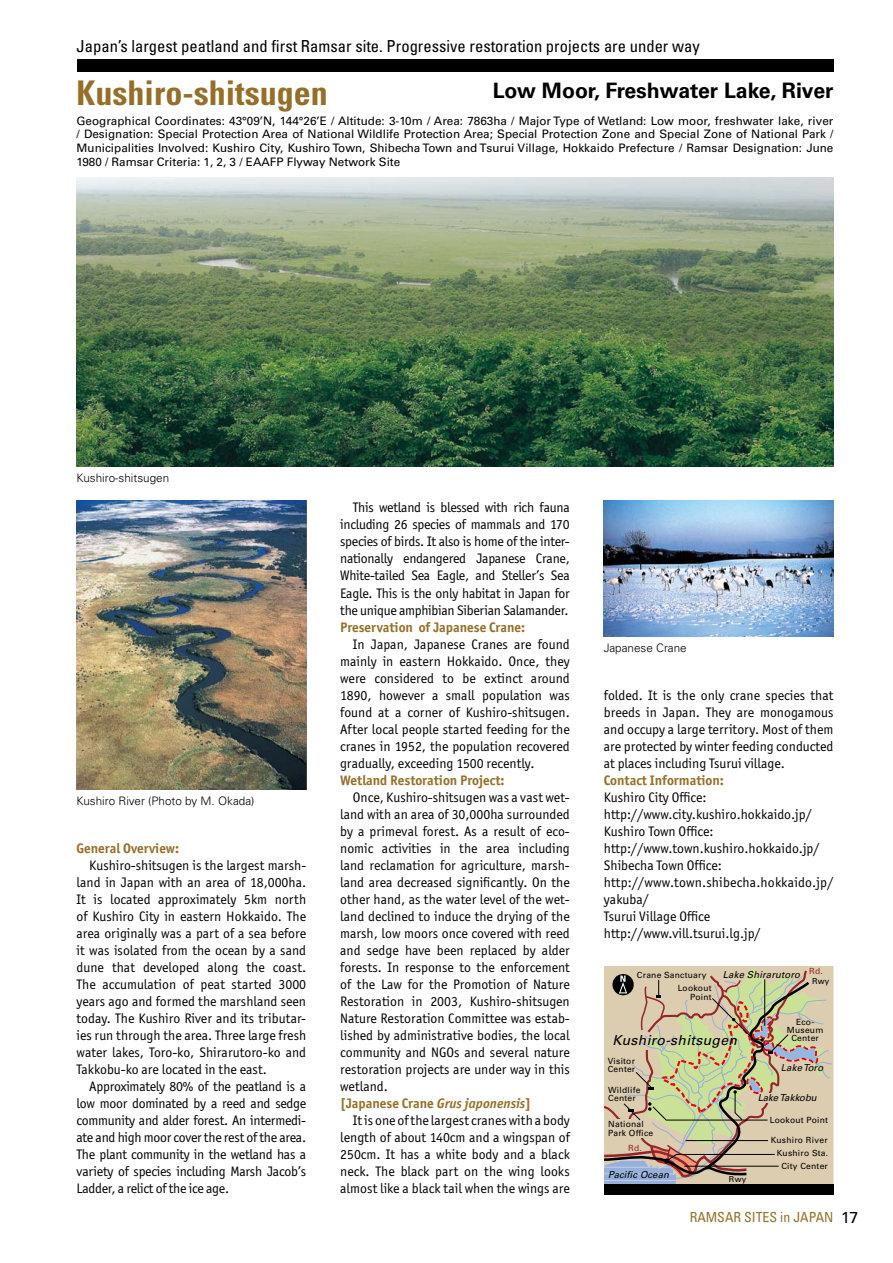
<style>
.page{position:relative;width:893px;height:1263px;background:#fff}
.page>*{position:absolute;margin:0;border:0;box-sizing:border-box;transform-origin:0 0}
.t1{font:700 condensed 34.05px "Univers LT Std";color:#956f29}
.t2{font:700 21.3px "Univers LT Std";color:#000}
.t3{font:condensed 16.65px "Univers LT Std";color:#000}
.t4{font:13.8px/17px "Officina Sans ITC Std";color:#000;text-align:justify}
.t5{font:700 13.8px "Officina Sans ITC Std";color:#956f29}
.t6{font:condensed 13.8px "Univers LT Std";color:#956f29}
.t7{font:italic 13.8px "Univers LT Std";letter-spacing:.025em;color:#000}
.t8{font:11.7px/13.8px "Univers LT Std";color:#000;text-align:justify}
.t9{font:300 11.7px "Univers LT Std";color:#000}
.t10{font:italic 9.6px "Univers LT Std";letter-spacing:.01em;color:#000}
.t11{font:italic 9.6px "Univers LT Std";letter-spacing:-.015em;color:#000}
.t12{font:8.55px/8.6px "Univers LT Std";letter-spacing:.025em;color:#000}
.t13{font:8.55px "Univers LT Std";color:#94252a}
.t14{font:8.25px "Univers LT Std";letter-spacing:.025em;color:#000}
.s1{font-weight:700;color:#956f29}
.s2{font-weight:700;font-style:italic;color:#956f29}
.s3{font-stretch:normal;font-size:15.9px;color:#000}
</style>
<div class="page">
<div style="left:77px;top:60px;width:756px;height:12px;background:#000"></div>
<img style="left:77px;top:178px;width:756px;height:289px">
<img style="left:604px;top:501px;width:229px;height:136px">
<img style="left:77px;top:501px;width:229px;height:289px">
<div style="left:604px;top:1184px;width:229px;height:11px;background:#000"></div>
<svg style="left:604px;top:966px;width:228px;height:218px;background:#c8bd9e"></svg>
<p class="t3" style="left:77px;top:38px;width:625px">Japan’s largest peatland and first Ramsar site. Progressive restoration projects are under way</p>
<h1 class="t1" style="left:77px;top:76px;width:253px">Kushiro-shitsugen</h1>
<p class="t8" style="left:77px;top:114px;width:758px">Geographical Coordinates: 43°09’N, 144°26’E / Altitude: 3-10m / Area: 7863ha / Major Type of Wetland: Low moor, freshwater lake, river / Designation: Special Protection Area of National Wildlife Protection Area; Special Protection Zone and Special Zone of National Park / Municipalities Involved: Kushiro City, Kushiro Town, Shibecha Town and Tsurui Village, Hokkaido Prefecture / Ramsar Designation: June 1980 / Ramsar Criteria: 1, 2, 3 / EAAFP Flyway Network Site</p>
<h2 class="t2" style="left:493px;top:81px;width:342px">Low Moor, Freshwater Lake, River</h2>
<p class="t9" style="left:77px;top:472px;width:94px">Kushiro-shitsugen</p>
<p class="t9" style="left:77px;top:795px;width:179px">Kushiro River (Photo by M. Okada)</p>
<p class="t5" style="left:77px;top:841px;width:104px">General Overview:</p>
<p class="t4" style="left:77px;top:857px;width:231px;text-indent:13px">Kushiro-shitsugen is the largest marsh&shy;land in Japan with an area of 18,000ha.<br>It is located approximately 5km north of Kushiro City in eastern Hokkaido. The area originally was a part of a sea before it was isolated from the ocean by a sand dune that developed along the coast.<br>The accumulation of peat started 3000 years ago and formed the marshland seen today. The Kushiro River and its tributar&shy;ies run through the area. Three large fresh water lakes, Toro-ko, Shirarutoro-ko and Takkobu-ko are located in the east.</p>
<p class="t4" style="left:77px;top:1078px;width:231px;text-indent:13px">Approximately 80% of the peatland is a low moor dominated by a reed and sedge community and alder forest. An intermedi&shy;ate and high moor cover the rest of the area.<br>The plant community in the wetland has a variety of species including Marsh Jacob’s Ladder, a relict of the ice age.</p>
<p class="t4" style="left:340px;top:500px;width:231px;text-indent:13px">This wetland is blessed with rich fauna including 26 species of mammals and 170 species of birds. It also is home of the inter&shy;nationally endangered Japanese Crane, White-tailed Sea Eagle, and Steller’s Sea Eagle. This is the only habitat in Japan for the unique amphibian Siberian Salamander.</p>
<p class="t5" style="left:340px;top:620px;width:187px">Preservation of Japanese Crane:</p>
<p class="t4" style="left:340px;top:636px;width:231px;text-indent:13px">In Japan, Japanese Cranes are found mainly in eastern Hokkaido. Once, they were considered to be extinct around 1890, however a small population was found at a corner of Kushiro-shitsugen.<br>After local people started feeding for the cranes in 1952, the population recovered gradually, exceeding 1500 recently.</p>
<p class="t5" style="left:340px;top:773px;width:166px">Wetland Restoration Project:</p>
<p class="t4" style="left:340px;top:789px;width:231px;text-align:left;text-indent:13px">Once, Kushiro-shitsugen was a vast wet&shy;land with an area of 30,000ha surrounded by a primeval forest. As a result of eco&shy;nomic activities in the area including land reclamation for agriculture, marsh&shy;land area decreased significantly. On the other hand, as the water level of the wet&shy;land declined to induce the drying of the marsh, low moors once covered with reed and sedge have been replaced by alder forests. In response to the enforcement of the Law for the Promotion of Nature Restoration in 2003, Kushiro-shitsugen Nature Restoration Committee was estab&shy;lished by administrative bodies, the local community and NGOs and several nature restoration projects are under way in this wetland.<br><span class="s1">[Japanese Crane</span> <span class="s2">Grus japonensis</span><span class="s1">]</span></p>
<p class="t4" style="left:340px;top:1112px;width:231px;text-indent:13px">It is one of the largest cranes with a body length of about 140cm and a wingspan of 250cm. It has a white body and a black neck. The black part on the wing looks almost like a black tail when the wings are</p>
<p class="t9" style="left:604px;top:642px;width:84px">Japanese Crane</p>
<p class="t4" style="left:604px;top:687px;width:231px">folded. It is the only crane species that breeds in Japan. They are monogamous and occupy a large territory. Most of them are protected by winter feeding conducted at places including Tsurui village.</p>
<p class="t5" style="left:604px;top:773px;width:122px">Contact Information:</p>
<p class="t4" style="left:604px;top:789px;width:231px;text-align:left">Kushiro City Office: http://www.city.kushiro.hokkaido.jp/<br>Kushiro Town Office: http://www.town.kushiro.hokkaido.jp/<br>Shibecha Town Office: http://www.town.shibecha.hokkaido.jp/ yakuba/<br>Tsurui Village Office http://www.vill.tsurui.lg.jp/</p>
<p class="t14" style="left:812px;top:977px;width:19px">Rwy</p>
<p class="t13" style="left:809px;top:967px;width:15px">Rd.</p>
<p class="t12" style="left:637px;top:971px;width:71px">Crane Sanctuary</p>
<p class="t10" style="left:723px;top:970px;width:79px">Lake Shirarutoro</p>
<p class="t12" style="left:678px;top:984px;width:35px;line-height:9px;text-align:right">Lookout<br>Point</p>
<p class="t7" style="left:613px;top:1033px;width:126px">Kushiro-shitsugen</p>
<p class="t12" style="left:608px;top:1057px;width:29px">Visitor<br>Center</p>
<p class="t12" style="left:608px;top:1086px;width:34px">Wildlife<br>Center</p>
<p class="t12" style="left:608px;top:1120px;width:46px">National<br>Park Office</p>
<p class="t13" style="left:628px;top:1144px;width:15px">Rd.</p>
<p class="t10" style="left:608px;top:1170px;width:62px">Pacific Ocean</p>
<p class="t14" style="left:729px;top:1175px;width:19px">Rwy</p>
<p class="t12" style="left:787px;top:1019px;width:38px;line-height:7.9px;text-align:center">Eco-<br>Museum<br>Center</p>
<p class="t10" style="left:781px;top:1063px;width:44px">Lake Toro</p>
<p class="t11" style="left:758px;top:1093px;width:60px">Lake Takkobu</p>
<p class="t12" style="left:770px;top:1116px;width:59px">Lookout Point</p>
<p class="t12" style="left:771px;top:1136px;width:58px">Kushiro River</p>
<p class="t12" style="left:777px;top:1147px;width:53px;line-height:12.8px;text-align:center">Kushiro Sta.<br>City Center</p>
<p class="t6" style="left:690px;top:1211px;width:170px">RAMSAR SITES in JAPAN <span class="s3">17</span></p>
</div>
